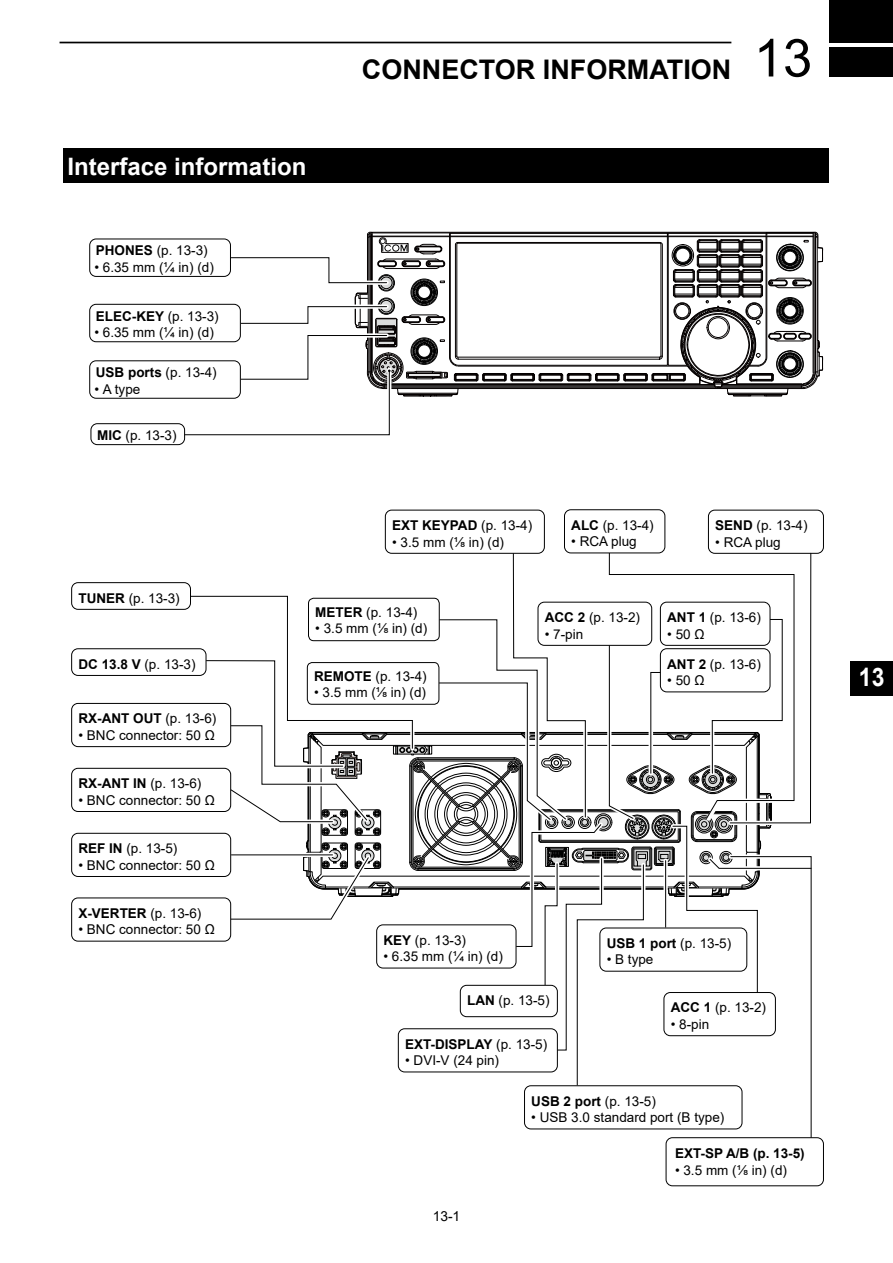
<style>
.page{position:relative;width:893px;height:1263px;background:#fff}
.page>*{position:absolute;margin:0;border:0;box-sizing:border-box;transform-origin:0 0}
.t1{font:52.5px "Arial";color:#000}
.t2{font:700 27px "Arial";color:#000}
.t3{font:700 25.5px "Arial";color:#fff;scale:.9 1}
.t4{font:700 24px "Arial";color:#fff}
.t5{font:13.8px "Arial";color:#000}
.t6{font:13.5px "Arial";color:#000}
.t7{font:700 13.5px "Arial";color:#000}
.s1{font-weight:700}
.s2{font-weight:400}
</style>
<div class="page">
<hr style="left:60px;top:42px;width:671px;height:1px;background:#000">
<div style="left:829px;top:0;width:64px;height:43px;background:#000"></div>
<div style="left:829px;top:47px;width:64px;height:30px;background:#000"></div>
<div style="left:850px;top:661px;width:43px;height:34px;background:#000"></div>
<div style="left:89px;top:239px;width:142px;height:38px;border:1px solid #000;border-radius:6px"></div>
<div style="left:89px;top:304px;width:152px;height:38px;border:1px solid #000;border-radius:6px"></div>
<div style="left:89px;top:360px;width:152px;height:39px;border:1px solid #000;border-radius:6px"></div>
<svg style="left:165px;top:233px;width:658px;height:206px"></svg>
<div style="left:91px;top:424px;width:94px;height:21px;background:#fff;border-radius:6px"></div>
<div style="left:91px;top:423px;width:94px;height:22px;border:1px solid #000;border-radius:6px"></div>
<div style="left:708px;top:510px;width:116px;height:44px;border:1px solid #000;border-radius:6px"></div>
<div style="left:564px;top:509px;width:101px;height:44px;border:1px solid #000;border-radius:6px"></div>
<div style="left:385px;top:510px;width:160px;height:44px;border:1px solid #000;border-radius:6px"></div>
<div style="left:71px;top:648px;width:135px;height:28px;border:1px solid #000;border-radius:6px"></div>
<div style="left:71px;top:703px;width:160px;height:44px;border:1px solid #000;border-radius:6px"></div>
<div style="left:71px;top:768px;width:160px;height:44px;border:1px solid #000;border-radius:6px"></div>
<div style="left:71px;top:897px;width:160px;height:44px;border:1px solid #000;border-radius:6px"></div>
<div style="left:71px;top:833px;width:160px;height:44px;border:1px solid #000;border-radius:6px"></div>
<div style="left:666px;top:1137px;width:158px;height:49px;border:1px solid #000;border-radius:6px"></div>
<div style="left:71px;top:582px;width:120px;height:28px;border:1px solid #000;border-radius:6px"></div>
<div style="left:63px;top:149px;width:766px;height:34px;background:#000"></div>
<svg style="left:187px;top:549px;width:628px;height:593px"></svg>
<div style="left:660px;top:649px;width:110px;height:43px;background:#fff;border-radius:6px"></div>
<div style="left:660px;top:648px;width:110px;height:44px;border:1px solid #000;border-radius:6px"></div>
<div style="left:660px;top:602px;width:110px;height:43px;background:#fff;border-radius:6px"></div>
<div style="left:660px;top:602px;width:110px;height:44px;border:1px solid #000;border-radius:6px"></div>
<h2 class="t2" style="left:362px;top:50px;width:371px">CONNECTOR INFORMATION</h2>
<h1 class="t1" style="left:754px;top:22px;width:60px">13</h1>
<h3 class="t4" style="left:68px;top:149px;width:240px">Interface information</h3>
<p class="t6" style="left:96px;top:241px;width:113px"><span class="s1">PHONES</span> (p. 13-3)</p>
<p class="t6" style="left:94px;top:258px;width:121px">• 6.35 mm (¼ in) (d)</p>
<p class="t7" style="left:96px;top:306px;width:124px">ELEC-KEY <span class="s2">(p. 13-3)</span></p>
<p class="t6" style="left:94px;top:323px;width:121px">• 6.35 mm (¼ in) (d)</p>
<p class="t7" style="left:96px;top:363px;width:122px">USB ports <span class="s2">(p. 13-4)</span></p>
<p class="t6" style="left:94px;top:379px;width:48px">• A type</p>
<p class="t6" style="left:97px;top:426px;width:81px"><span class="s1">MIC</span> (p. 13-3)</p>
<p class="t6" style="left:78px;top:588px;width:103px"><span class="s1">TUNER</span> (p. 13-3)</p>
<p class="t6" style="left:78px;top:655px;width:119px"><span class="s1">DC 13.8 V</span> (p. 13-3)</p>
<p class="t7" style="left:78px;top:709px;width:140px">RX-ANT OUT <span class="s2">(p. 13-6)</span></p>
<p class="t6" style="left:78px;top:726px;width:138px">• BNC connector: 50 Ω</p>
<p class="t7" style="left:78px;top:774px;width:125px">RX-ANT IN <span class="s2">(p. 13-6)</span></p>
<p class="t6" style="left:78px;top:791px;width:138px">• BNC connector: 50 Ω</p>
<p class="t6" style="left:78px;top:839px;width:101px"><span class="s1">REF IN</span> (p. 13-5)</p>
<p class="t6" style="left:78px;top:856px;width:138px">• BNC connector: 50 Ω</p>
<p class="t7" style="left:78px;top:903px;width:125px">X-VERTER <span class="s2">(p. 13-6)</span></p>
<p class="t6" style="left:78px;top:920px;width:138px">• BNC connector: 50 Ω</p>
<p class="t7" style="left:392px;top:516px;width:142px">EXT KEYPAD <span class="s2">(p. 13-4)</span></p>
<p class="t6" style="left:392px;top:532px;width:113px">• 3.5 mm (⅛ in) (d)</p>
<p class="t6" style="left:571px;top:516px;width:84px"><span class="s1">ALC</span> (p. 13-4)</p>
<p class="t6" style="left:571px;top:532px;width:67px">• RCA plug</p>
<p class="t6" style="left:715px;top:516px;width:94px"><span class="s1">SEND</span> (p. 13-4)</p>
<p class="t6" style="left:715px;top:532px;width:67px">• RCA plug</p>
<p class="t6" style="left:315px;top:603px;width:104px"><span class="s1">METER</span> (p. 13-4)</p>
<p class="t6" style="left:315px;top:619px;width:113px">• 3.5 mm (⅛ in) (d)</p>
<p class="t6" style="left:314px;top:667px;width:114px"><span class="s1">REMOTE</span> (p. 13-4)</p>
<p class="t6" style="left:314px;top:683px;width:113px">• 3.5 mm (⅛ in) (d)</p>
<p class="t6" style="left:545px;top:608px;width:97px"><span class="s1">ACC 2</span> (p. 13-2)</p>
<p class="t6" style="left:545px;top:624px;width:40px">• 7-pin</p>
<p class="t6" style="left:667px;top:608px;width:95px"><span class="s1">ANT 1</span> (p. 13-6)</p>
<p class="t6" style="left:667px;top:624px;width:39px">• 50 Ω</p>
<p class="t6" style="left:667px;top:654px;width:95px"><span class="s1">ANT 2</span> (p. 13-6)</p>
<p class="t6" style="left:667px;top:671px;width:39px">• 50 Ω</p>
<p class="t6" style="left:383px;top:931px;width:84px"><span class="s1">KEY</span> (p. 13-3)</p>
<p class="t6" style="left:383px;top:947px;width:121px">• 6.35 mm (¼ in) (d)</p>
<p class="t7" style="left:607px;top:934px;width:126px">USB 1 port <span class="s2">(p. 13-5)</span></p>
<p class="t6" style="left:607px;top:950px;width:48px">• B type</p>
<p class="t6" style="left:467px;top:991px;width:84px"><span class="s1">LAN</span> (p. 13-5)</p>
<p class="t7" style="left:405px;top:1034px;width:144px">EXT-DISPLAY <span class="s2">(p. 13-5)</span></p>
<p class="t6" style="left:405px;top:1051px;width:96px">• DVI-V (24 pin)</p>
<p class="t6" style="left:671px;top:998px;width:97px"><span class="s1">ACC 1</span> (p. 13-2)</p>
<p class="t6" style="left:671px;top:1015px;width:40px">• 8-pin</p>
<p class="t5" style="left:433px;top:1206px;width:29px">13-1</p>
<p class="t7" style="left:531px;top:1091px;width:126px">USB 2 port <span class="s2">(p. 13-5)</span></p>
<p class="t6" style="left:531px;top:1108px;width:195px">• USB 3.0 standard port (B type)</p>
<p class="t7" style="left:675px;top:1144px;width:131px">EXT-SP A/B (p. 13-5)</p>
<p class="t6" style="left:675px;top:1161px;width:113px">• 3.5 mm (⅛ in) (d)</p>
<h3 class="t3" style="left:859px;top:659px;width:30px">13</h3>
</div>
